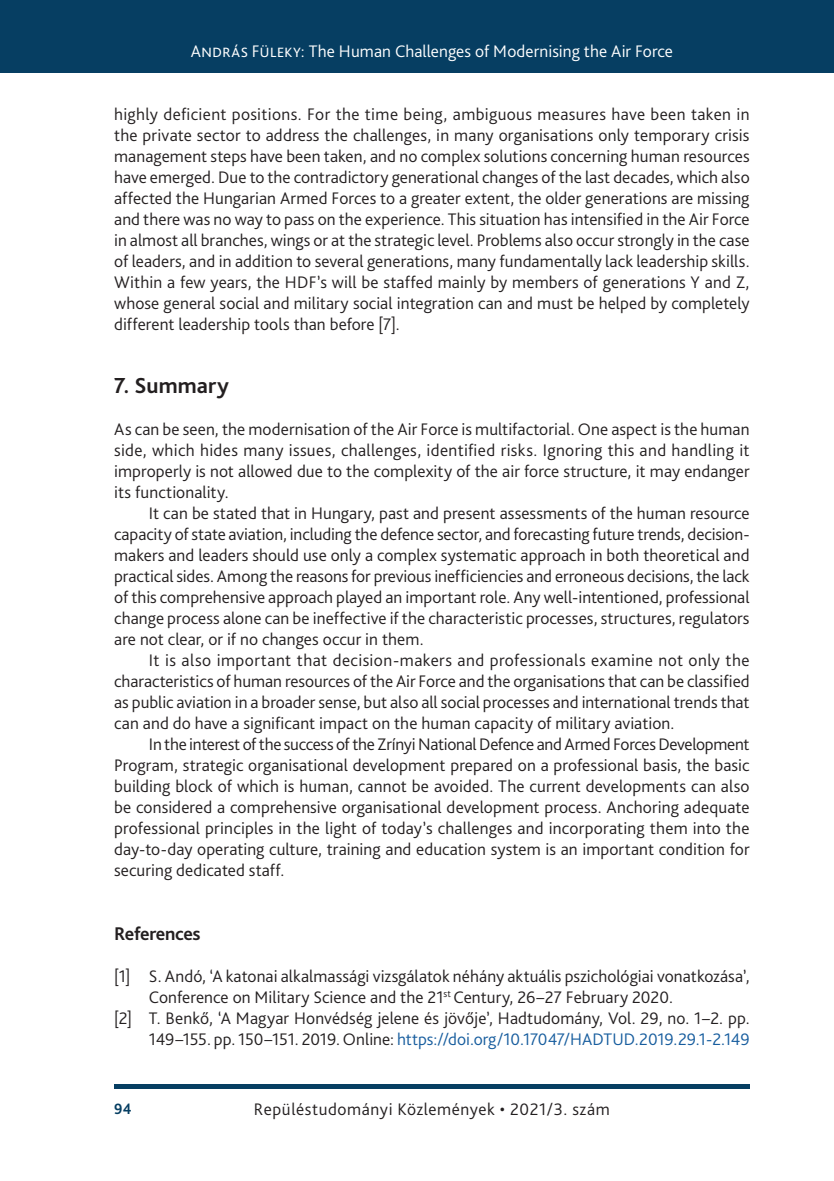
<style>
.page{position:relative;width:834px;height:1181px;background:#fff}
.page>*{position:absolute;margin:0;border:0;box-sizing:border-box;transform-origin:0 0}
._1_1__Head_bold_13{font:700 22.75px "Bliss Pro";letter-spacing:.005em;color:#231f20}
._6_0_Bibliogaphy_hea{font:700 19.25px "Bliss Pro";letter-spacing:-.02em;color:#231f20}
._1__Body{font:300 17.5px/21px "Bliss Pro";letter-spacing:.005em;color:#231f20;text-align:justify}
._6__Bibliography_ite{font:300 17.5px/21px "Bliss Pro";color:#231f20}
._2__Body_1st_paragra{font:300 17.5px/21px "Bliss Pro";letter-spacing:.005em;color:#231f20;text-align:justify}
.t1{font:300 17.5px "Bliss Pro";letter-spacing:.005em;color:#fff}
._1__Body-2{font:300 17.5px "Bliss Pro";letter-spacing:.03em;color:#231f20}
.t2{font:700 15.75px "Bliss Pro";color:#063e62;scale:.95 1}
.s1{color:#175d9e}
</style>
<div class="page">
<div style="left:0;top:0;width:833px;height:73px;background:#063e62"></div>
<hr style="left:833px;top:0;width:1px;height:73px;background:#063e62">
<div style="left:114px;top:1084px;width:635px;height:5px;background:#063e62"></div>
<p class="t1" style="left:191px;top:41px;width:484px">András Füleky: The Human Challenges of Modernising the Air Force</p>
<p class="_1__Body" style="left:114px;top:103px;width:637px">highly deficient positions. For the time being, ambiguous measures have been taken in the private sector to address the challenges, in many organisations only temporary crisis management steps have been taken, and no complex solutions concerning human resources have emerged. Due to the contradictory generational changes of the last decades, which also affected the Hungarian Armed Forces to a greater extent, the older generations are missing and there was no way to pass on the experience. This situation has intensified in the Air Force in almost all branches, wings or at the strategic level. Problems also occur strongly in the case of leaders, and in addition to several generations, many fundamentally lack leadership skills.<br>Within a few years, the HDF’s will be staffed mainly by members of generations Y and Z, whose general social and military social integration can and must be helped by completely different leadership tools than before [7].</p>
<p class="_1_1__Head_bold_13" style="left:114px;top:372px;width:116px">7. Summary</p>
<p class="_2__Body_1st_paragra" style="left:114px;top:418px;width:637px">As can be seen, the modernisation of the Air Force is multifactorial. One aspect is the human side, which hides many issues, challenges, identified risks. Ignoring this and handling it improperly is not allowed due to the complexity of the air force structure, it may endanger its functionality.</p>
<p class="_1__Body" style="left:114px;top:502px;width:637px;text-indent:35px">It can be stated that in Hungary, past and present assessments of the human resource capacity of state aviation, including the defence sector, and forecasting future trends, decision&shy;makers and leaders should use only a complex systematic approach in both theoretical and practical sides. Among the reasons for previous inefficiencies and erroneous decisions, the lack of this comprehensive approach played an important role. Any well-intentioned, professional change process alone can be ineffective if the characteristic processes, structures, regulators are not clear, or if no changes occur in them.</p>
<p class="_1__Body" style="left:114px;top:649px;width:637px;text-indent:35px">It is also important that decision-makers and professionals examine not only the characteristics of human resources of the Air Force and the organisations that can be classified as public aviation in a broader sense, but also all social processes and international trends that can and do have a significant impact on the human capacity of military aviation.</p>
<p class="_1__Body" style="left:114px;top:733px;width:637px;text-indent:35px">In the interest of the success of the Zrínyi National Defence and Armed Forces Development Program, strategic organisational development prepared on a professional basis, the basic building block of which is human, cannot be avoided. The current developments can also be considered a comprehensive organisational development process. Anchoring adequate professional principles in the light of today’s challenges and incorporating them into the day-to-day operating culture, training and education system is an important condition for securing dedicated staff.</p>
<p class="_6_0_Bibliogaphy_hea" style="left:114px;top:921px;width:88px">References</p>
<p class="_6__Bibliography_ite" style="left:149px;top:964px;width:602px;text-indent:-35px">[1] S. Andó, ‘A katonai alkalmassági vizsgálatok néhány aktuális pszichológiai vonatkozása’,<br>Conference on Military Science and the 21<sup>st</sup> Century, 26–27 February 2020.</p>
<p class="_6__Bibliography_ite" style="left:114px;top:1006px;width:636px;text-align:right">[2] T. Benkő, ‘A Magyar Honvédség jelene és jövője’, Hadtudomány, Vol. 29, no. 1–2. pp.<br>149–155. pp. 150–151. 2019. Online: <span class="s1">https://doi.org/10.17047/HADTUD.2019.29.1-2.149</span></p>
<p class="t2" style="left:114px;top:1099px;width:20px">94</p>
<p class="_1__Body-2" style="left:254px;top:1098px;width:357px">Repüléstudományi Közlemények • 2021/3. szám</p>
</div>
